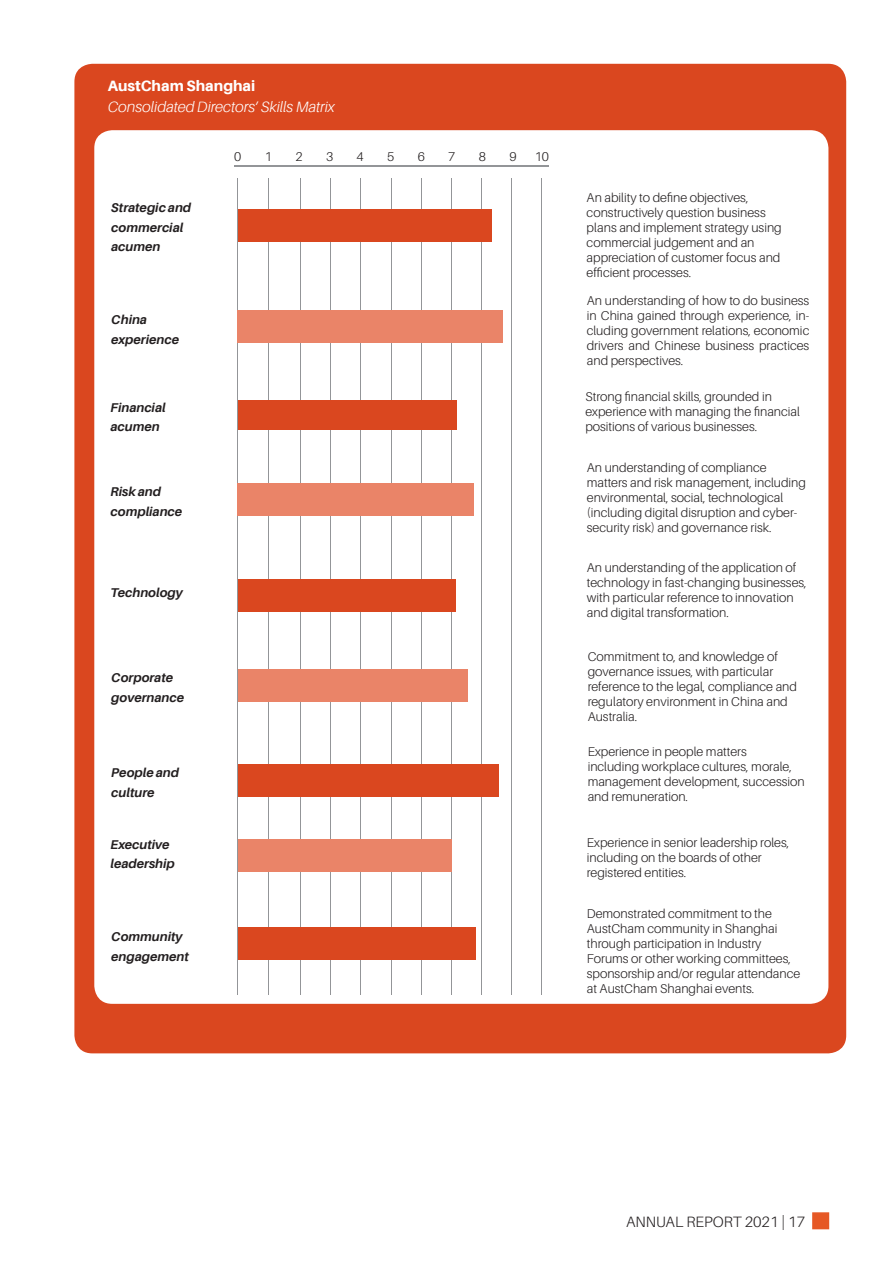
<style>
.page{position:relative;width:893px;height:1263px;background:#fff}
.page>*{position:absolute;margin:0;border:0;box-sizing:border-box;transform-origin:0 0}
.t1{font:italic 300 15px/21px "Aileron";color:#fff}
.t2{font:300 15px "Aileron";color:#231f20}
.t3{font:300 12.75px/15px "Aileron";color:#231f20}
.t4{font:italic 700 12.75px/19.5px "Aileron";color:#231f20}
.s1{font-weight:800;font-style:normal}
</style>
<div class="page">
<div style="left:812px;top:1212px;width:17px;height:17px;background:#e65825;border:2px solid #e65825"></div>
<div style="left:74px;top:64px;width:772px;height:989px;background:#da471f;border-radius:18px"></div>
<div style="left:94px;top:130px;width:734px;height:874px;background:#fff;border-radius:18px"></div>
<hr style="left:269px;top:179px;width:1px;height:816px;background:#939598">
<hr style="left:234px;top:166px;width:315px;height:1px;background:#939598">
<hr style="left:237px;top:179px;width:1px;height:816px;background:#939598">
<hr style="left:300px;top:179px;width:1px;height:816px;background:#939598">
<hr style="left:330px;top:179px;width:1px;height:816px;background:#939598">
<hr style="left:360px;top:179px;width:1px;height:816px;background:#939598">
<hr style="left:391px;top:179px;width:1px;height:816px;background:#939598">
<hr style="left:421px;top:179px;width:1px;height:816px;background:#939598">
<hr style="left:451px;top:179px;width:1px;height:816px;background:#939598">
<hr style="left:481px;top:179px;width:1px;height:816px;background:#939598">
<hr style="left:511px;top:179px;width:1px;height:816px;background:#939598">
<hr style="left:541px;top:179px;width:1px;height:816px;background:#939598">
<div style="left:238px;top:310px;width:265px;height:33px;background:#ea8468"></div>
<div style="left:238px;top:209px;width:254px;height:33px;background:#da471f"></div>
<div style="left:237px;top:483px;width:237px;height:33px;background:#ea8468"></div>
<div style="left:238px;top:669px;width:230px;height:33px;background:#ea8468"></div>
<div style="left:238px;top:839px;width:214px;height:33px;background:#ea8468"></div>
<div style="left:238px;top:400px;width:219px;height:29px;background:#da471f"></div>
<div style="left:238px;top:579px;width:218px;height:33px;background:#da471f"></div>
<div style="left:238px;top:764px;width:261px;height:33px;background:#da471f"></div>
<div style="left:238px;top:927px;width:238px;height:33px;background:#da471f"></div>
<p class="t1" style="left:108px;top:75px;width:229px"><span class="s1">AustCham Shanghai<br></span>Consolidated Directors’ Skills Matrix</p>
<p class="t4" style="left:111px;top:198px;width:81px">Strategic and commercial acumen</p>
<p class="t4" style="left:111px;top:310px;width:69px">China experience</p>
<p class="t4" style="left:111px;top:398px;width:57px">Financial acumen</p>
<p class="t4" style="left:111px;top:482px;width:52px">Risk and</p>
<p class="t4" style="left:111px;top:502px;width:73px">compliance</p>
<p class="t4" style="left:111px;top:582px;width:74px">Technology</p>
<p class="t4" style="left:111px;top:668px;width:63px">Corporate</p>
<p class="t4" style="left:111px;top:688px;width:74px">governance</p>
<p class="t4" style="left:111px;top:763px;width:69px">People and</p>
<p class="t4" style="left:111px;top:782px;width:45px">culture</p>
<p class="t4" style="left:111px;top:835px;width:61px">Executive</p>
<p class="t4" style="left:111px;top:854px;width:66px">leadership</p>
<p class="t4" style="left:111px;top:927px;width:73px">Community</p>
<p class="t4" style="left:111px;top:947px;width:79px">engagement</p>
<p class="t3" style="left:234px;top:149px;width:9px">0</p>
<p class="t3" style="left:265px;top:149px;width:9px">1</p>
<p class="t3" style="left:295px;top:149px;width:9px">2</p>
<p class="t3" style="left:326px;top:149px;width:9px">3</p>
<p class="t3" style="left:357px;top:149px;width:9px">4</p>
<p class="t3" style="left:387px;top:149px;width:9px">5</p>
<p class="t3" style="left:418px;top:149px;width:9px">6</p>
<p class="t3" style="left:448px;top:149px;width:9px">7</p>
<p class="t3" style="left:479px;top:149px;width:9px">8</p>
<p class="t3" style="left:509px;top:149px;width:9px">9</p>
<p class="t3" style="left:535px;top:149px;width:16px">10</p>
<p class="t3" style="left:587px;top:190px;width:197px">An ability to define objectives, constructively question business plans and implement strategy using commercial judgement and an appreciation of customer focus and efficient processes.</p>
<p class="t3" style="left:587px;top:293px;width:224px;text-align:justify">An understanding of how to do business in China gained through experience, in&shy;cluding government relations, economic drivers and Chinese business practices and perspectives.</p>
<p class="t3" style="left:585px;top:389px;width:188px">Strong financial skills, grounded in</p>
<p class="t3" style="left:585px;top:404px;width:216px">experience with managing the financial positions of various businesses.</p>
<p class="t3" style="left:587px;top:460px;width:221px">An understanding of compliance matters and risk management, including environmental, social, technological (including digital disruption and cyber&shy;security risk) and governance risk.</p>
<p class="t3" style="left:587px;top:561px;width:221px">An understanding of the application of technology in fast-changing businesses, with particular reference to innovation and digital transformation.</p>
<p class="t3" style="left:588px;top:649px;width:211px">Commitment to, and knowledge of governance issues, with particular reference to the legal, compliance and regulatory environment in China and<br>Australia.</p>
<p class="t3" style="left:588px;top:744px;width:219px">Experience in people matters<br>including workplace cultures, morale, management development, succession and remuneration.</p>
<p class="t3" style="left:587px;top:835px;width:204px">Experience in senior leadership roles, including on the boards of other registered entities.</p>
<p class="t3" style="left:587px;top:906px;width:215px">Demonstrated commitment to the AustCham community in Shanghai through participation in Industry Forums or other working committees, sponsorship and/or regular attendance at AustCham Shanghai events.</p>
<p class="t2" style="left:626px;top:1213px;width:181px">ANNUAL REPORT 2021 | 17</p>
</div>
